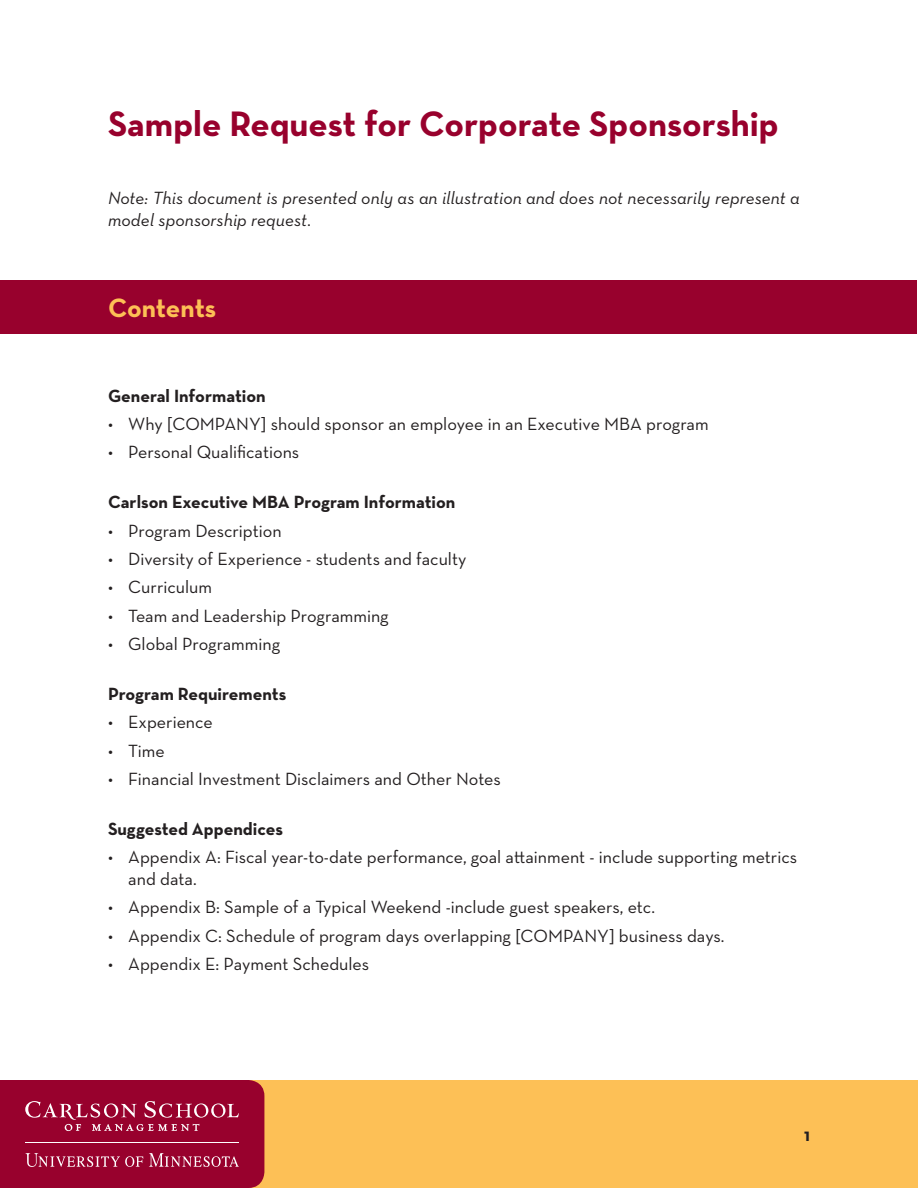
<style>
.page{position:relative;width:918px;height:1188px;background:#fff}
.page>*{position:absolute;margin:0;border:0;box-sizing:border-box;transform-origin:0 0}
.t1{font:700 36px "Neutraface Text";color:#98012d}
.t2{font:700 27px "Neutraface Text";letter-spacing:-.005em;color:#fdc056}
.t3{font:18px/21.6px "Neutraface Text";color:#231f20}
.t4{font:italic 18px/21.6px "Neutraface Text";letter-spacing:.005em;color:#231f20}
.t5{font:700 18px "Neutraface Text";color:#231f20}
</style>
<div class="page">
<div style="left:0;top:1080px;width:918px;height:108px;background:#fdc056"></div>
<svg style="left:0;top:1080px;width:264px;height:108px;background:#9f123a"></svg>
<div style="left:1px;top:280px;width:916px;height:54px;background:#98012d"></div>
<h1 class="t1" style="left:108px;top:101px;width:672px">Sample Request for Corporate Sponsorship</h1>
<p class="t4" style="left:108px;top:187px;width:693px">Note: This document is presented only as an illustration and does not necessarily represent a model sponsorship request.</p>
<h2 class="t2" style="left:108px;top:291px;width:110px">Contents</h2>
<p class="t5" style="left:108px;top:384px;width:159px">General Information</p>
<p class="t3" style="left:108px;top:413px;width:602px">• Why [COMPANY] should sponsor an employee in an Executive MBA program</p>
<p class="t3" style="left:108px;top:441px;width:193px">• Personal Qualifications</p>
<p class="t5" style="left:108px;top:491px;width:349px">Carlson Executive MBA Program Information</p>
<p class="t3" style="left:108px;top:520px;width:175px">• Program Description</p>
<p class="t3" style="left:108px;top:548px;width:360px">• Diversity of Experience - students and faculty</p>
<p class="t3" style="left:108px;top:576px;width:106px">• Curriculum</p>
<p class="t3" style="left:108px;top:605px;width:282px">• Team and Leadership Programming</p>
<p class="t3" style="left:108px;top:633px;width:174px">• Global Programming</p>
<p class="t5" style="left:108px;top:682px;width:180px">Program Requirements</p>
<p class="t3" style="left:108px;top:711px;width:106px">• Experience</p>
<p class="t3" style="left:108px;top:740px;width:58px">• Time</p>
<p class="t3" style="left:108px;top:768px;width:394px">• Financial Investment Disclaimers and Other Notes</p>
<p class="t5" style="left:108px;top:817px;width:176px">Suggested Appendices</p>
<p class="t3" style="left:128px;top:846px;width:670px;text-indent:-20px">• Appendix A: Fiscal year-to-date performance, goal attainment - include supporting metrics and data.</p>
<p class="t3" style="left:108px;top:896px;width:549px">• Appendix B: Sample of a Typical Weekend -include guest speakers, etc.</p>
<p class="t3" style="left:108px;top:925px;width:618px">• Appendix C: Schedule of program days overlapping [COMPANY] business days.</p>
<p class="t3" style="left:108px;top:953px;width:263px">• Appendix E: Payment Schedules</p>
<p class="t5" style="left:804px;top:1123px;width:7px">1</p>
</div>
